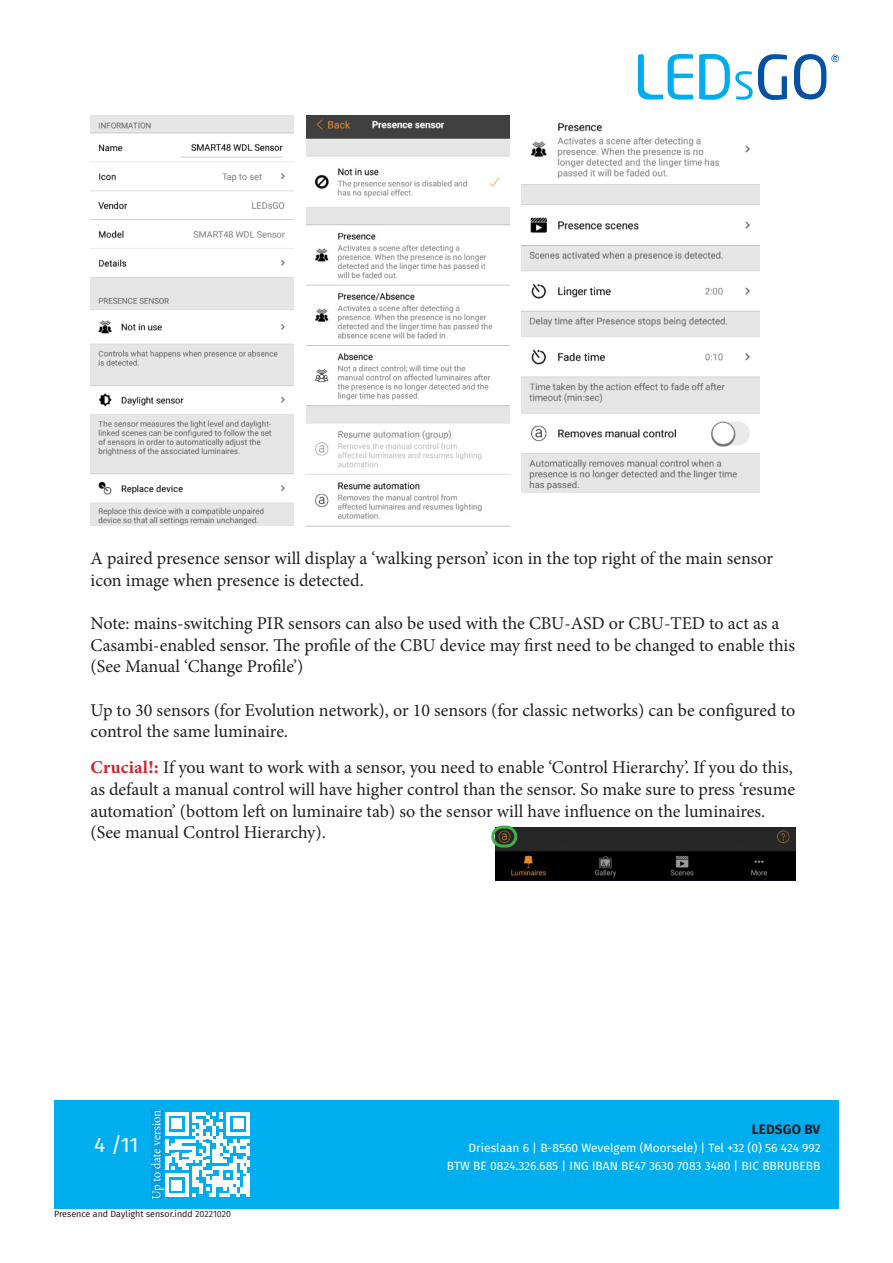
<style>
.page{position:relative;width:893px;height:1263px;background:#fff}
.page>*{position:absolute;margin:0;border:0;box-sizing:border-box;transform-origin:0 0}
.Box_Header_Text{font:21px "Fira Sans";color:#fff}
.t1{font:18px/21.6px "Minion Pro";letter-spacing:-.005em;color:#231f20}
.Alineastijl_1{font:700 13.5px "Fira Sans";letter-spacing:.01em;color:#231f20}
.Box_Header_Text-2{font:12px "Fira Sans";color:#fff}
.t2{font:9px "Fira Sans";color:#1c0409}
.s1{font-family:"Minion Variable Concept";color:#d1232a}
.s2{color:#231f20}
</style>
<div class="page">
<svg style="left:638px;top:54px;width:55px;height:46px"></svg>
<svg style="left:699px;top:54px;width:88px;height:46px"></svg>
<svg style="left:794px;top:54px;width:45px;height:46px"></svg>
<div style="left:54px;top:1100px;width:785px;height:109px;background:#00aeef"></div>
<svg style="left:165px;top:1112px;width:85px;height:85px"></svg>
<img style="left:151px;top:1111px;width:13px;height:87px">
<img style="left:495px;top:827px;width:301px;height:53px">
<div style="left:491px;top:826px;width:26px;height:21px;border:3px solid #40ae49;border-radius:9px"></div>
<img style="left:91px;top:115px;width:203px;height:411px">
<img style="left:306px;top:115px;width:203px;height:411px">
<img style="left:522px;top:122px;width:237px;height:371px">
<p class="t1" style="left:91px;top:548px;width:684px">A paired presence sensor will display a ‘walking person’ icon in the top right of the main sensor icon image when presence is detected.</p>
<p class="t1" style="left:91px;top:613px;width:706px">Note: mains-switching PIR sensors can also be used with the CBU-ASD or CBU-TED to act as a<br>Casambi-enabled sensor. The profile of the CBU device may first need to be changed to enable this (See Manual ‘Change Profile’)</p>
<p class="t1" style="left:91px;top:699px;width:706px">Up to 30 sensors (for Evolution network), or 10 sensors (for classic networks) can be configured to control the same luminaire.</p>
<p class="t1" style="left:91px;top:757px;width:706px;text-align:justify"><span class="s1">Crucial!:</span> If you want to work with a sensor, you need to enable ‘Control Hierarchy’. If you do this, as default a manual control will have higher control than the sensor. So make sure to press ‘resume automation’ (bottom left on luminaire tab) so the sensor will have influence on the luminaires.</p>
<p class="t1" style="left:91px;top:822px;width:237px">(See manual Control Hierarchy).</p>
<p class="Alineastijl_1" style="left:752px;top:1118px;width:70px">LEDSGO BV</p>
<p class="Box_Header_Text" style="left:94px;top:1129px;width:46px">4 /11</p>
<p class="Box_Header_Text-2" style="left:468px;top:1139px;width:354px">Drieslaan 6 | B-8560 Wevelgem (Moorsele) | Tel +32 (0) 56 424 992</p>
<p class="Box_Header_Text-2" style="left:447px;top:1157px;width:375px">BTW BE 0824.326.685 | ING IBAN BE47 3630 7083 3480 | BIC BBRUBEBB</p>
<p class="t2" style="left:54px;top:1207px;width:179px">Presence and Daylight sensor.indd <span class="s2">20221020</span></p>
</div>
